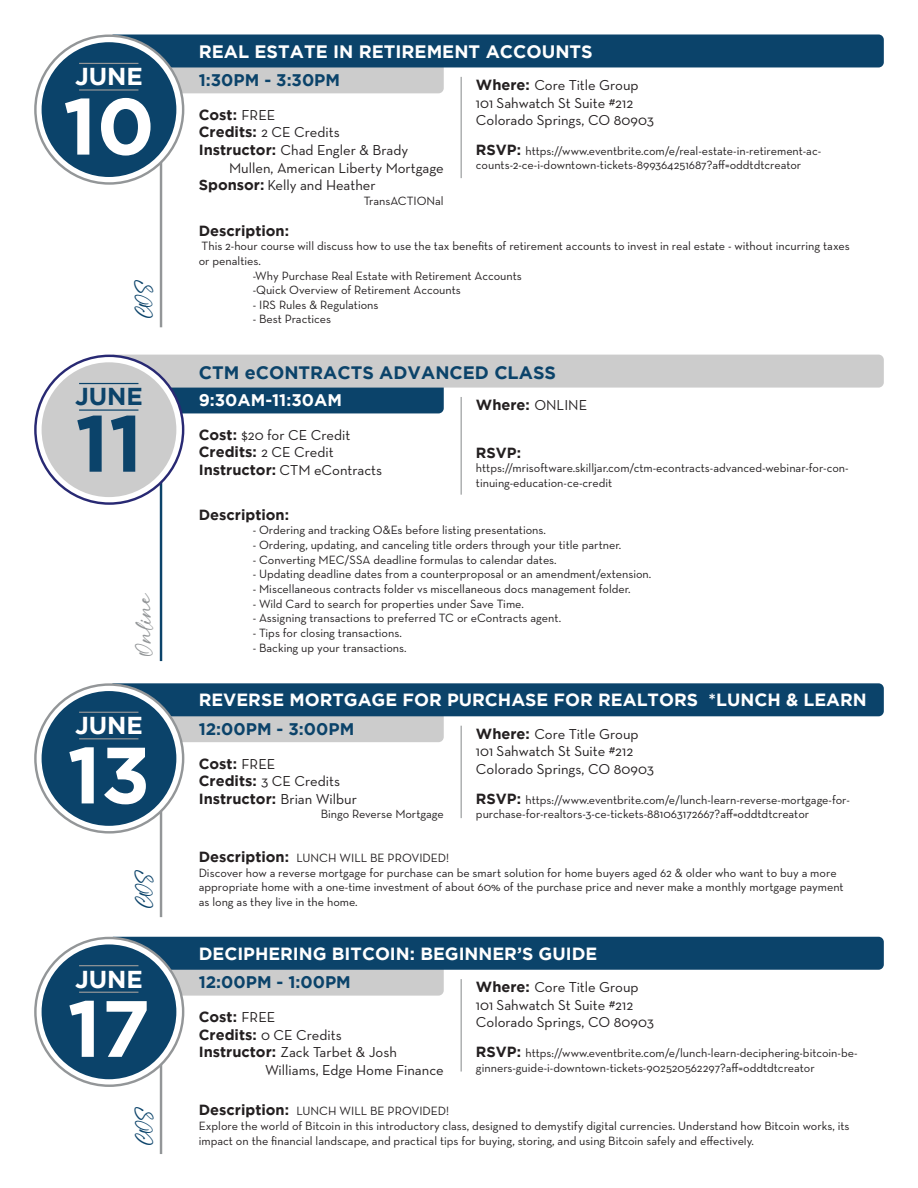
<style>
.page{position:relative;width:918px;height:1188px;background:#fff}
.page>*{position:absolute;margin:0;border:0;box-sizing:border-box;transform-origin:0 0}
.t1{font:700 79.65px "Gotham";color:#fff}
.t2{font:700 79.65px "Gotham";color:#0b436a}
.t3{font:700 24.45px "Gotham";color:#fff}
.t4{font:700 24.45px "Gotham";color:#0b436a}
.t5{font:22.2px "Steinfeld DEMO Regular";color:#0b436a}
.t6{font:22.2px "Steinfeld DEMO Regular";color:#939698}
.t7{font:700 18px "Gotham";color:#fff}
.t8{font:700 18px "Gotham";color:#0b436a}
.t9{font:700 17.7px "Gotham";color:#fff}
.t10{font:700 16.8px "Gotham";color:#0b436a}
.t11{font:700 16.8px "Gotham";color:#fff}
.t12{font:14.7px/17.5px "Neutra Text";color:#231f20}
.t13{font:700 14.7px "Gotham";color:#231f20}
.t14{font:12.15px/14.7px "Neutra Text";color:#231f20}
.s1{font-family:"Neutra Text";font-weight:400}
.s2{font-family:"Gotham";font-weight:700}
.s3{font-family:"Gotham";font-weight:700;font-size:14.7px}
</style>
<div class="page">
<hr style="left:160px;top:143px;width:2px;height:184px;background:#939698">
<hr style="left:461px;top:77px;width:1px;height:101px;background:#939698">
<div style="left:109px;top:60px;width:335px;height:33px;background:#ccc;border-radius:5px"></div>
<div style="left:109px;top:34px;width:775px;height:33px;background:#0b436a;border-radius:5px"></div>
<svg style="left:35px;top:36px;width:148px;height:147px"></svg>
<div style="left:42px;top:42px;width:134px;height:135px;background:#0b436a;border-radius:50%"></div>
<hr style="left:79px;top:63px;width:59px;height:1px;background:#939698">
<hr style="left:79px;top:89px;width:59px;height:2px;background:#939698">
<hr style="left:160px;top:459px;width:2px;height:202px;background:#0b436a">
<hr style="left:461px;top:397px;width:1px;height:98px;background:#939698">
<div style="left:109px;top:380px;width:335px;height:33px;background:#0b436a;border-radius:5px"></div>
<div style="left:109px;top:355px;width:775px;height:33px;background:#ccc;border-radius:5px"></div>
<svg style="left:35px;top:356px;width:148px;height:148px"></svg>
<div style="left:42px;top:362px;width:134px;height:135px;background:#ccc;border-radius:50%"></div>
<hr style="left:79px;top:383px;width:59px;height:1px;background:#0b436a">
<hr style="left:79px;top:409px;width:59px;height:2px;background:#0b436a">
<hr style="left:160px;top:775px;width:2px;height:142px;background:#939698">
<hr style="left:461px;top:726px;width:1px;height:92px;background:#939698">
<div style="left:109px;top:709px;width:335px;height:33px;background:#ccc;border-radius:5px"></div>
<div style="left:109px;top:683px;width:775px;height:33px;background:#0b436a;border-radius:5px"></div>
<svg style="left:35px;top:685px;width:148px;height:147px"></svg>
<div style="left:42px;top:691px;width:134px;height:135px;background:#0b436a;border-radius:50%"></div>
<hr style="left:79px;top:712px;width:59px;height:1px;background:#939698">
<hr style="left:79px;top:738px;width:59px;height:1px;background:#939698">
<hr style="left:160px;top:1012px;width:2px;height:142px;background:#939698">
<hr style="left:461px;top:979px;width:1px;height:93px;background:#939698">
<div style="left:109px;top:963px;width:335px;height:33px;background:#ccc;border-radius:5px"></div>
<div style="left:109px;top:937px;width:775px;height:33px;background:#0b436a;border-radius:5px"></div>
<svg style="left:35px;top:938px;width:148px;height:148px"></svg>
<div style="left:42px;top:944px;width:134px;height:135px;background:#0b436a;border-radius:50%"></div>
<hr style="left:79px;top:965px;width:59px;height:1px;background:#939698">
<hr style="left:79px;top:992px;width:59px;height:1px;background:#939698">
<p class="t3" style="left:75px;top:63px;width:69px">JUNE</p>
<p class="t1" style="left:63px;top:80px;width:93px">10</p>
<p class="t5" style="left:131px;top:318px;width:39px;rotate:-90deg">COS</p>
<p class="t4" style="left:75px;top:383px;width:69px">JUNE</p>
<p class="t2" style="left:75px;top:397px;width:69px">11</p>
<p class="t6" style="left:131px;top:656px;width:64px;rotate:-90deg">Online</p>
<p class="t3" style="left:75px;top:711px;width:69px">JUNE</p>
<p class="t1" style="left:67px;top:729px;width:85px">13</p>
<p class="t5" style="left:131px;top:908px;width:39px;rotate:-90deg">COS</p>
<p class="t3" style="left:75px;top:965px;width:69px">JUNE</p>
<p class="t1" style="left:68px;top:983px;width:84px">17</p>
<p class="t5" style="left:131px;top:1145px;width:39px;rotate:-90deg">COS</p>
<p class="t7" style="left:199px;top:41px;width:396px">REAL ESTATE IN RETIREMENT ACCOUNTS</p>
<p class="t10" style="left:199px;top:70px;width:143px">1:30PM - 3:30PM</p>
<p class="t13" style="left:199px;top:106px;width:78px">Cost: <span class="s1">FREE</span></p>
<p class="t12" style="left:199px;top:123px;width:142px"><span class="s2">Credits:</span> 2 CE Credits</p>
<p class="t12" style="left:199px;top:141px;width:211px"><span class="s2">Instructor:</span> Chad Engler &amp; Brady</p>
<p class="t12" style="left:229px;top:158px;width:216px">Mullen, American Liberty Mortgage</p>
<p class="t12" style="left:199px;top:176px;width:178px"><span class="s2">Sponsor:</span> Kelly and Heather</p>
<p class="t14" style="left:364px;top:193px;width:81px">TransACTIONal</p>
<p class="t12" style="left:476px;top:76px;width:164px"><span class="s2">Where:</span> Core Title Group</p>
<p class="t12" style="left:476px;top:94px;width:159px">101 Sahwatch St Suite #212</p>
<p class="t12" style="left:476px;top:111px;width:179px">Colorado Springs, CO 80903</p>
<p class="t14" style="left:476px;top:143px;width:347px"><span class="s3">RSVP:</span> https://www.eventbrite.com/e/real-estate-in-retirement-ac&shy;counts-2-ce-i-downtown-tickets-899364251687?aff=oddtdtcreator</p>
<p class="t13" style="left:199px;top:222px;width:92px">Description:</p>
<p class="t14" style="left:199px;top:239px;width:653px">This 2-hour course will discuss how to use the tax benefits of retirement accounts to invest in real estate - without incurring taxes or penalties.</p>
<p class="t14" style="left:253px;top:268px;width:271px">-Why Purchase Real Estate with Retirement Accounts</p>
<p class="t14" style="left:253px;top:282px;width:210px">-Quick Overview of Retirement Accounts</p>
<p class="t14" style="left:253px;top:297px;width:127px">- IRS Rules &amp; Regulations</p>
<p class="t14" style="left:253px;top:312px;width:80px">- Best Practices</p>
<p class="t8" style="left:199px;top:363px;width:359px">CTM eCONTRACTS ADVANCED CLASS</p>
<p class="t13" style="left:476px;top:396px;width:113px">Where: <span class="s1">ONLINE</span></p>
<p class="t13" style="left:476px;top:444px;width:47px">RSVP:</p>
<p class="t14" style="left:476px;top:461px;width:374px">https://mrisoftware.skilljar.com/ctm-econtracts-advanced-webinar-for-con&shy;tinuing-education-ce-credit</p>
<p class="t11" style="left:199px;top:390px;width:145px">9:30AM-11:30AM</p>
<p class="t12" style="left:199px;top:426px;width:185px"><span class="s2">Cost:</span> $20 for CE Credit<br><span class="s2">Credits:</span> 2 CE Credit<br><span class="s2">Instructor:</span> CTM eContracts</p>
<p class="t13" style="left:199px;top:506px;width:92px">Description:</p>
<p class="t14" style="left:253px;top:523px;width:295px">- Ordering and tracking O&amp;Es before listing presentations.</p>
<p class="t14" style="left:253px;top:537px;width:370px">- Ordering, updating, and canceling title orders through your title partner.</p>
<p class="t14" style="left:253px;top:552px;width:306px">- Converting MEC/SSA deadline formulas to calendar dates.</p>
<p class="t14" style="left:253px;top:567px;width:400px">- Updating deadline dates from a counterproposal or an amendment/extension.</p>
<p class="t14" style="left:253px;top:581px;width:379px">- Miscellaneous contracts folder vs miscellaneous docs management folder.</p>
<p class="t14" style="left:253px;top:596px;width:273px">- Wild Card to search for properties under Save Time.</p>
<p class="t14" style="left:253px;top:611px;width:310px">- Assigning transactions to preferred TC or eContracts agent.</p>
<p class="t14" style="left:253px;top:625px;width:151px">- Tips for closing transactions.</p>
<p class="t14" style="left:253px;top:640px;width:155px">- Backing up your transactions.</p>
<p class="t9" style="left:199px;top:690px;width:670px">REVERSE MORTGAGE FOR PURCHASE FOR REALTORS *LUNCH &amp; LEARN</p>
<p class="t10" style="left:199px;top:719px;width:157px">12:00PM - 3:00PM</p>
<p class="t13" style="left:199px;top:755px;width:78px">Cost: <span class="s1">FREE</span></p>
<p class="t12" style="left:199px;top:772px;width:143px"><span class="s2">Credits:</span> 3 CE Credits</p>
<p class="t13" style="left:199px;top:790px;width:160px">Instructor: <span class="s1">Brian Wilbur</span></p>
<p class="t14" style="left:321px;top:807px;width:125px">Bingo Reverse Mortgage</p>
<p class="t12" style="left:476px;top:725px;width:164px"><span class="s2">Where:</span> Core Title Group</p>
<p class="t12" style="left:476px;top:742px;width:159px">101 Sahwatch St Suite #212</p>
<p class="t12" style="left:476px;top:760px;width:179px">Colorado Springs, CO 80903</p>
<p class="t14" style="left:476px;top:792px;width:375px"><span class="s3">RSVP:</span> https://www.eventbrite.com/e/lunch-learn-reverse-mortgage-for&shy;purchase-for-realtors-3-ce-tickets-881063172667?aff=oddtdtcreator</p>
<p class="t14" style="left:199px;top:850px;width:252px"><span class="s3">Description:</span> LUNCH WILL BE PROVIDED!</p>
<p class="t14" style="left:199px;top:865px;width:647px">Discover how a reverse mortgage for purchase can be smart solution for home buyers aged 62 &amp; older who want to buy a more appropriate home with a one-time investment of about 60% of the purchase price and never make a monthly mortgage payment</p>
<p class="t14" style="left:199px;top:894px;width:161px">as long as they live in the home.</p>
<p class="t9" style="left:199px;top:943px;width:400px">DECIPHERING BITCOIN: BEGINNER’S GUIDE</p>
<p class="t10" style="left:199px;top:973px;width:154px">12:00PM - 1:00PM</p>
<p class="t12" style="left:199px;top:1008px;width:200px"><span class="s2">Cost:</span> FREE<br><span class="s2">Credits:</span> 0 CE Credits<br><span class="s2">Instructor:</span> Zack Tarbet &amp; Josh</p>
<p class="t12" style="left:265px;top:1061px;width:180px">Williams, Edge Home Finance</p>
<p class="t12" style="left:476px;top:978px;width:164px"><span class="s2">Where:</span> Core Title Group</p>
<p class="t12" style="left:476px;top:996px;width:159px">101 Sahwatch St Suite #212</p>
<p class="t12" style="left:476px;top:1013px;width:179px">Colorado Springs, CO 80903</p>
<p class="t14" style="left:476px;top:1045px;width:383px"><span class="s3">RSVP:</span> https://www.eventbrite.com/e/lunch-learn-deciphering-bitcoin-be&shy;ginners-guide-i-downtown-tickets-902520562297?aff=oddtdtcreator</p>
<p class="t14" style="left:199px;top:1104px;width:252px"><span class="s3">Description:</span> LUNCH WILL BE PROVIDED!</p>
<p class="t14" style="left:199px;top:1118px;width:652px">Explore the world of Bitcoin in this introductory class, designed to demystify digital currencies. Understand how Bitcoin works, its</p>
<p class="t14" style="left:199px;top:1133px;width:557px">impact on the financial landscape, and practical tips for buying, storing, and using Bitcoin safely and effectively.</p>
</div>
